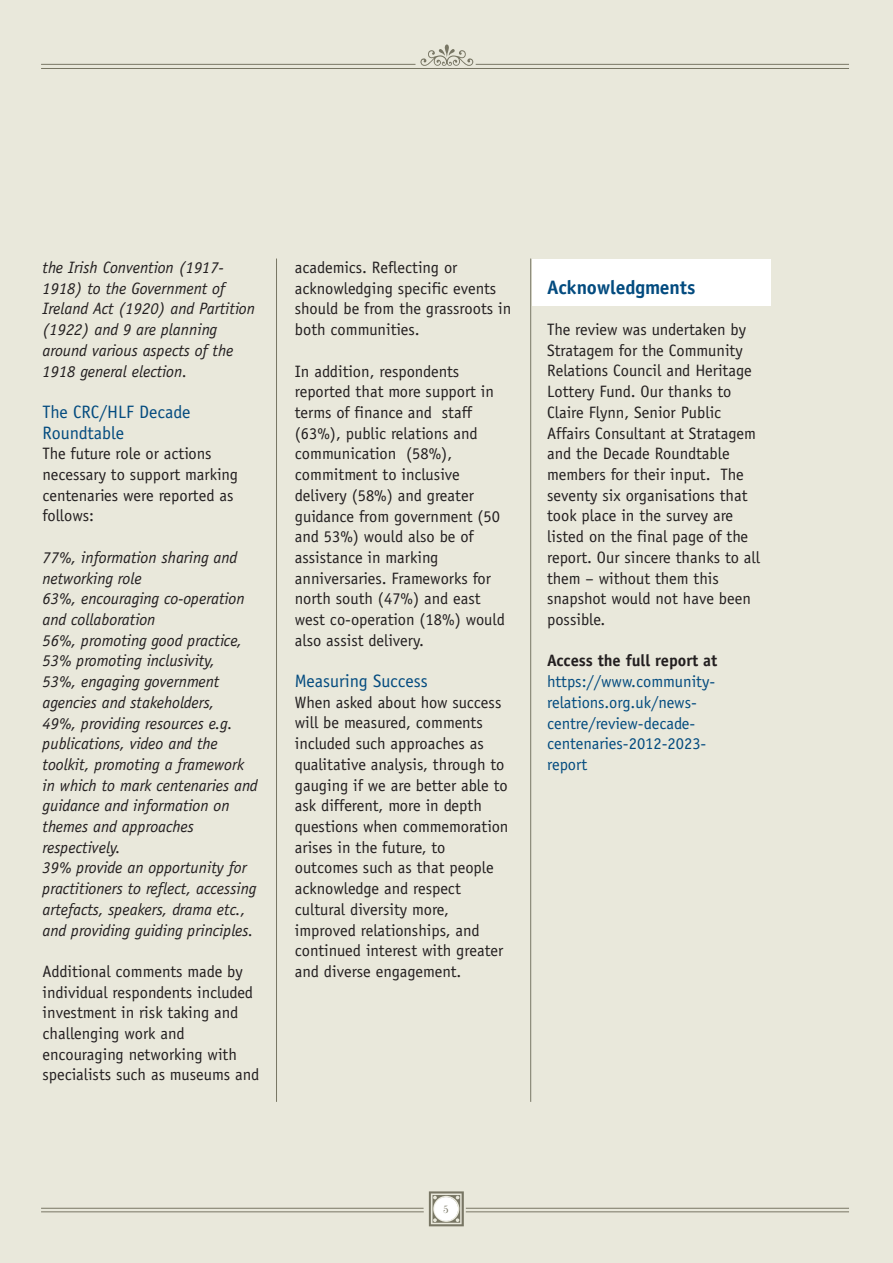
<style>
.page{position:relative;width:893px;height:1263px;background:#e9e8db}
.page>*{position:absolute;margin:0;border:0;box-sizing:border-box;transform-origin:0 0}
.t1{font:700 19.5px "Officina Sans";color:#034b7f}
.t2{font:18px/20.7px "Officina Sans";color:#034b7f}
.t3{font:16.5px/20.7px "Officina Sans";color:#231f20}
.t4{font:italic 16.5px/20.7px "Officina Sans";color:#231f20}
.t5{font:16.5px/20.7px "Officina Sans";color:#034b7f}
.t6{font:700 16.5px "Officina Sans";color:#231f20}
.t7{font:10.5px "Oranienbaum";color:#787664}
</style>
<div class="page">
<hr style="left:41px;top:64px;width:374px;height:1px;background:#787664">
<hr style="left:41px;top:68px;width:808px;height:1px;background:#787664">
<hr style="left:476px;top:64px;width:373px;height:1px;background:#787664">
<hr style="left:466px;top:1211px;width:383px;height:1px;background:#787664">
<hr style="left:466px;top:1208px;width:383px;height:1px;background:#787664">
<hr style="left:41px;top:1208px;width:383px;height:1px;background:#787664">
<hr style="left:41px;top:1211px;width:383px;height:1px;background:#787664">
<hr style="left:276px;top:258px;width:1px;height:844px;background:#787664">
<hr style="left:530px;top:259px;width:1px;height:843px;background:#787664">
<div style="left:532px;top:260px;width:238px;height:46px;background:#fff"></div>
<svg style="left:434px;top:1197px;width:24px;height:24px"></svg>
<p class="t4" style="left:43px;top:258px;width:214px">the Irish Convention (1917-<br>1918) to the Government of<br>Ireland Act (1920) and Partition (1922) and 9 are planning around various aspects of the<br>1918 general election.</p>
<p class="t2" style="left:43px;top:403px;width:150px">The CRC/HLF Decade<br>Roundtable</p>
<p class="t3" style="left:43px;top:445px;width:197px">The future role or actions necessary to support marking centenaries were reported as follows:</p>
<p class="t4" style="left:43px;top:548px;width:217px">77%, information sharing and networking role<br>63%, encouraging co-operation and collaboration<br>56%, promoting good practice,<br>53% promoting inclusivity,<br>53%, engaging government agencies and stakeholders,<br>49%, providing resources e.g. publications, video and the toolkit, promoting a framework in which to mark centenaries and guidance and information on themes and approaches respectively.<br>39% provide an opportunity for practitioners to reflect, accessing artefacts, speakers, drama etc., and providing guiding principles.</p>
<p class="t3" style="left:43px;top:962px;width:218px">Additional comments made by individual respondents included investment in risk taking and challenging work and encouraging networking with specialists such as museums and</p>
<p class="t3" style="left:295px;top:258px;width:218px">academics. Reflecting or acknowledging specific events should be from the grassroots in both communities.</p>
<p class="t3" style="left:295px;top:362px;width:212px">In addition, respondents reported that more support in terms of finance and staff (63%), public relations and communication (58%), commitment to inclusive delivery (58%) and greater guidance from government (50 and 53%) would also be of assistance in marking anniversaries. Frameworks for north south (47%) and east west co-operation (18%) would also assist delivery.</p>
<p class="t2" style="left:295px;top:672px;width:135px">Measuring Success</p>
<p class="t3" style="left:295px;top:693px;width:215px">When asked about how success will be measured, comments included such approaches as qualitative analysis, through to gauging if we are better able to ask different, more in depth questions when commemoration arises in the future, to outcomes such as that people acknowledge and respect cultural diversity more, improved relationships, and continued interest with greater and diverse engagement.</p>
<p class="t1" style="left:547px;top:280px;width:150px">Acknowledgments</p>
<p class="t3" style="left:547px;top:320px;width:215px">The review was undertaken by<br>Stratagem for the Community<br>Relations Council and Heritage<br>Lottery Fund. Our thanks to<br>Claire Flynn, Senior Public<br>Affairs Consultant at Stratagem and the Decade Roundtable members for their input. The seventy six organisations that took place in the survey are listed on the final page of the report. Our sincere thanks to all them – without them this snapshot would not have been possible.</p>
<p class="t6" style="left:547px;top:655px;width:172px">Access the full report at</p>
<p class="t5" style="left:547px;top:672px;width:170px">https://www.community&shy;relations.org.uk/news&shy;centre/review-decade&shy;centenaries-2012-2023- report</p>
<p class="t7" style="left:443px;top:1203px;width:6px">5</p>
</div>
